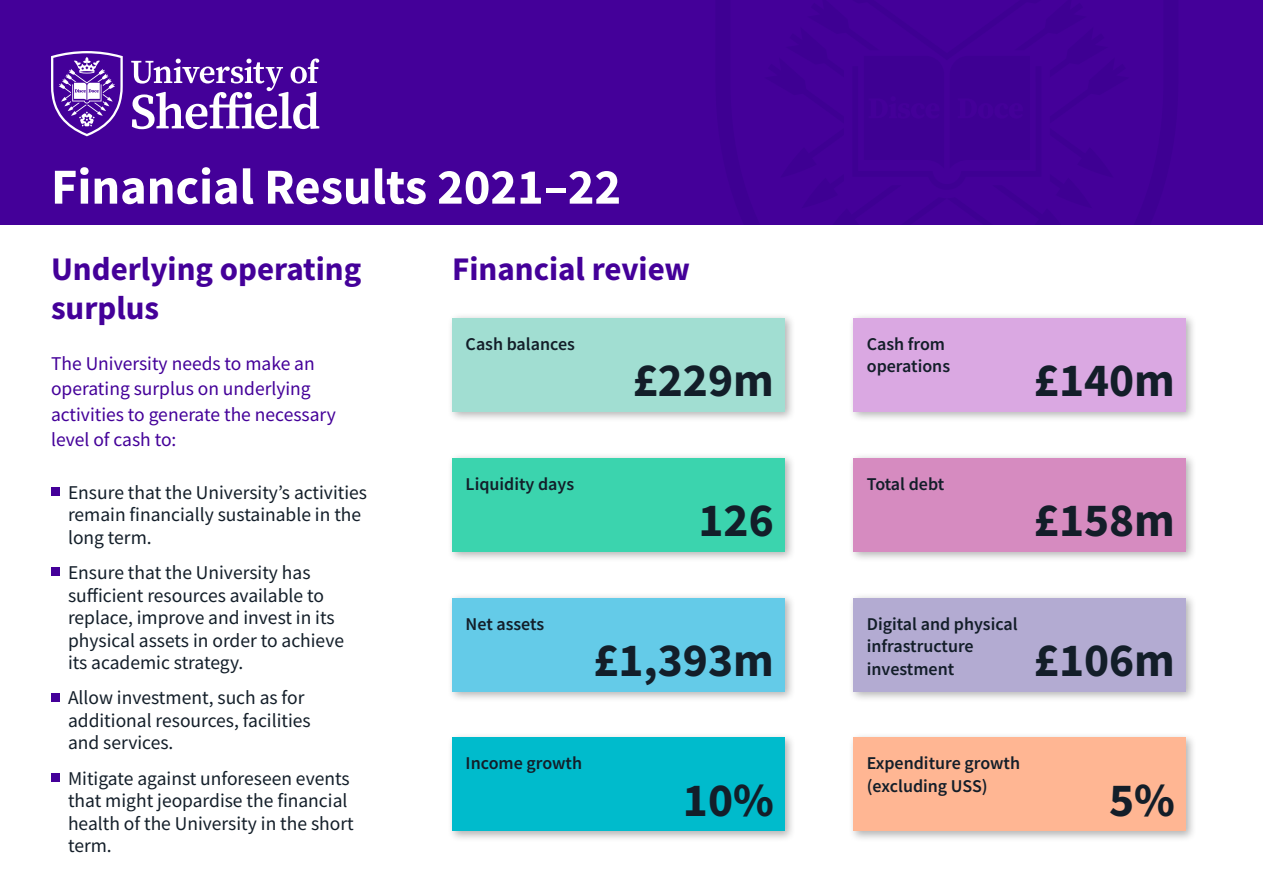
<style>
.page{position:relative;width:1263px;height:893px;background:#fff}
.page>*{position:absolute;margin:0;border:0;box-sizing:border-box;transform-origin:0 0}
.t1{font:700 50.4px "Source Sans Pro";color:#fff}
.box_numbers{font:700 47.4px "Source Sans Pro";color:#131e29}
.t2{font:700 33px/39px "Source Sans Pro";color:#409}
.Paragraph{font:19.5px/22.5px "Source Sans Pro";color:#131e29}
.t3{font:19.5px/25.5px "Source Sans Pro";color:#409}
.box_text{font:600 18px/22.5px "Source Sans Pro";color:#131e29}
.box_text-2{font:600 18px "Source Sans Pro";letter-spacing:-.02em;color:#131e29}
</style>
<div class="page">
<div style="left:0;top:0;width:1263px;height:225px;background:#409"></div>
<svg style="left:131px;top:58px;width:188px;height:71px"></svg>
<svg style="left:51px;top:51px;width:72px;height:85px"></svg>
<div style="left:51px;top:487px;width:9px;height:9px;background:#409"></div>
<div style="left:51px;top:568px;width:9px;height:8px;background:#409"></div>
<div style="left:51px;top:693px;width:9px;height:8px;background:#409"></div>
<div style="left:51px;top:773px;width:9px;height:9px;background:#409"></div>
<div style="left:447px;top:312px;width:349px;height:111px;background:#000;opacity:.3"></div>
<div style="left:452px;top:318px;width:333px;height:94px;background:#a1ded2"></div>
<div style="left:848px;top:312px;width:349px;height:111px;background:#000;opacity:.3"></div>
<div style="left:853px;top:318px;width:333px;height:94px;background:#daa8e2"></div>
<div style="left:447px;top:452px;width:349px;height:110px;background:#000;opacity:.3"></div>
<div style="left:452px;top:458px;width:333px;height:94px;background:#3bd4ae"></div>
<div style="left:848px;top:452px;width:349px;height:110px;background:#000;opacity:.3"></div>
<div style="left:853px;top:458px;width:333px;height:94px;background:#d68bc0"></div>
<div style="left:447px;top:592px;width:349px;height:110px;background:#000;opacity:.3"></div>
<div style="left:452px;top:598px;width:333px;height:93px;background:#64cbe8"></div>
<div style="left:848px;top:592px;width:349px;height:110px;background:#000;opacity:.3"></div>
<div style="left:853px;top:598px;width:333px;height:93px;background:#b3abd2"></div>
<div style="left:447px;top:732px;width:349px;height:110px;background:#000;opacity:.3"></div>
<div style="left:452px;top:737px;width:333px;height:94px;background:#0bc"></div>
<div style="left:848px;top:732px;width:349px;height:110px;background:#000;opacity:.3"></div>
<div style="left:853px;top:737px;width:333px;height:94px;background:#ffb693"></div>
<h1 class="t1" style="left:51px;top:153px;width:571px">Financial Results 2021–22</h1>
<h2 class="t2" style="left:51px;top:249px;width:312px">Underlying operating surplus</h2>
<h3 class="t3" style="left:51px;top:351px;width:286px">The University needs to make an operating surplus on underlying activities to generate the necessary level of cash to:</h3>
<p class="Paragraph" style="left:68px;top:481px;width:300px">Ensure that the University’s activities remain financially sustainable in the long term.</p>
<p class="Paragraph" style="left:68px;top:561px;width:278px">Ensure that the University has sufficient resources available to replace, improve and invest in its physical assets in order to achieve its academic strategy.</p>
<p class="Paragraph" style="left:68px;top:687px;width:244px">Allow investment, such as for additional resources, facilities and services.</p>
<p class="Paragraph" style="left:68px;top:767px;width:287px">Mitigate against unforeseen events that might jeopardise the financial health of the University in the short term.</p>
<h2 class="t2" style="left:452px;top:249px;width:240px">Financial review</h2>
<p class="box_text" style="left:466px;top:332px;width:111px">Cash balances</p>
<p class="box_text" style="left:466px;top:472px;width:110px">Liquidity days</p>
<p class="box_numbers" style="left:633px;top:348px;width:142px">£229m</p>
<p class="box_numbers" style="left:698px;top:488px;width:77px">126</p>
<p class="box_text" style="left:466px;top:612px;width:80px">Net assets</p>
<p class="box_numbers" style="left:593px;top:628px;width:182px">£1,393m</p>
<p class="box_text" style="left:466px;top:752px;width:118px">Income growth</p>
<p class="box_numbers" style="left:683px;top:768px;width:92px">10%</p>
<p class="box_text" style="left:867px;top:332px;width:85px">Cash from operations</p>
<p class="box_numbers" style="left:1034px;top:348px;width:142px">£140m</p>
<p class="box_text-2" style="left:867px;top:472px;width:79px">Total debt</p>
<p class="box_numbers" style="left:1034px;top:488px;width:142px">£158m</p>
<p class="box_text" style="left:867px;top:612px;width:152px">Digital and physical infrastructure investment</p>
<p class="box_numbers" style="left:1034px;top:628px;width:142px">£106m</p>
<p class="box_text" style="left:867px;top:752px;width:155px">Expenditure growth</p>
<p class="box_text" style="left:867px;top:774px;width:122px">(excluding USS)</p>
<p class="box_numbers" style="left:1109px;top:768px;width:67px">5%</p>
</div>
